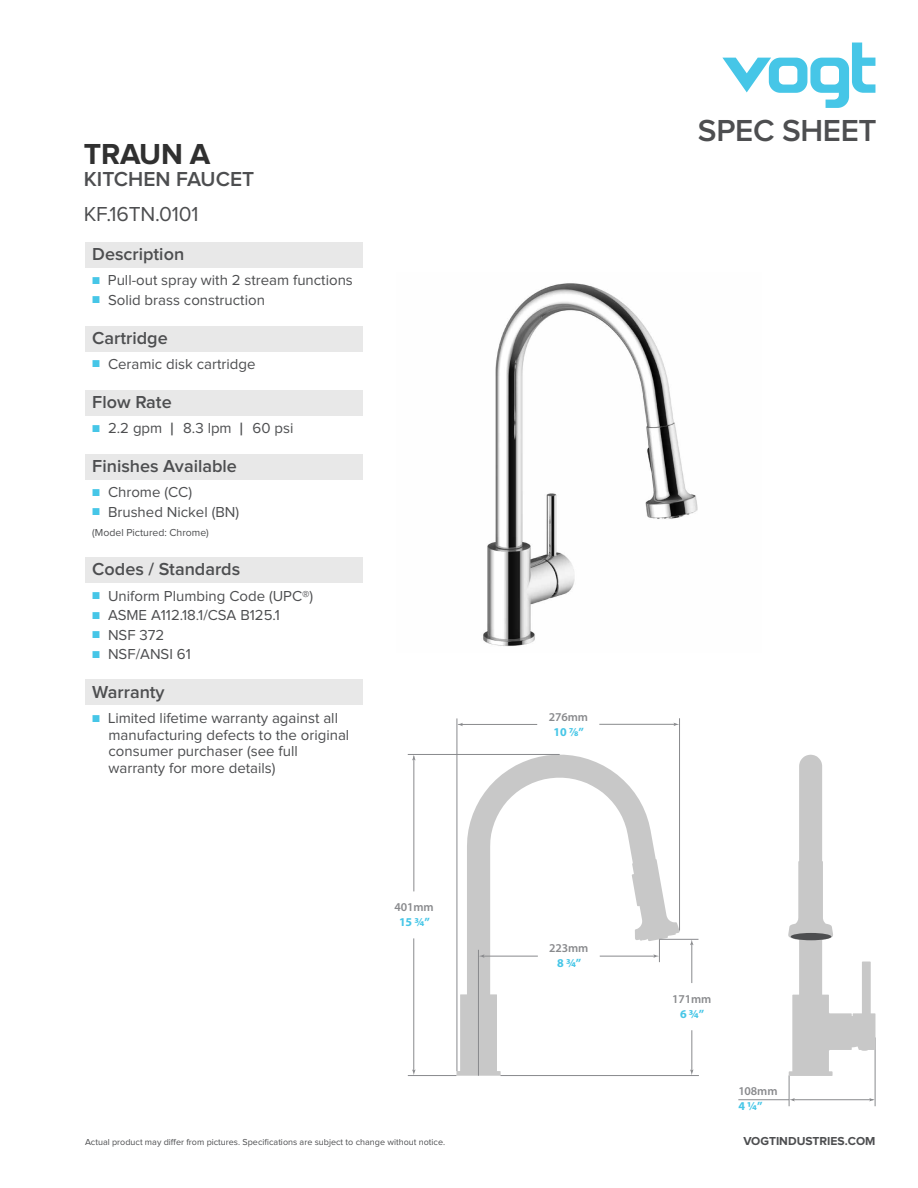
<style>
.page{position:relative;width:918px;height:1188px;background:#fff}
.page>*{position:absolute;margin:0;border:0;box-sizing:border-box;transform-origin:0 0}
.t1{font:600 31.5px "Proxima Nova";letter-spacing:-.01em;color:#4d4e50}
.t2{font:700 30px "Proxima Nova";letter-spacing:-.01em;color:#303030}
.t3{font:600 21px "Proxima Nova";color:#4d4e50}
.t4{font:21px "Proxima Nova";letter-spacing:-.01em;color:#4d4e50}
.t5{font:600 18px "Proxima Nova";color:#4d4e50}
.t6{font:15px/16.5px "Proxima Nova";color:#4d4e50}
.t7{font:600 12px "Myriad Pro";letter-spacing:-.01em;color:#898a8d}
.t8{font:700 12px "Myriad Pro";color:#46c6e7}
.t9{font:700 12px "Proxima Nova";color:#4d4e50}
.t10{font:10.5px "Proxima Nova";color:#4d4e50}
.t11{font:9px "Proxima Nova";color:#4d4e50}
.s1{font-size:12px;color:#46c6e7}
.s2{font-weight:600;font-size:18px}
</style>
<div class="page">
<img style="left:483px;top:283px;width:215px;height:364px">
<svg style="left:722px;top:43px;width:153px;height:65px"></svg>
<div style="left:85px;top:242px;width:278px;height:25px;background:#e8e8e8"></div>
<div style="left:85px;top:326px;width:278px;height:26px;background:#e8e8e8"></div>
<div style="left:85px;top:390px;width:278px;height:25px;background:#e8e8e8"></div>
<div style="left:85px;top:557px;width:278px;height:25px;background:#e8e8e8"></div>
<div style="left:85px;top:454px;width:278px;height:25px;background:#e8e8e8"></div>
<div style="left:85px;top:679px;width:278px;height:26px;background:#e8e8e8"></div>
<hr style="left:789px;top:1075px;width:1px;height:31px;background:#898a8d">
<hr style="left:875px;top:1037px;width:1px;height:69px;background:#898a8d">
<svg style="left:869px;top:1098px;width:6px;height:3px"></svg>
<hr style="left:738px;top:1099px;width:51px;height:1px;background:#898a8d">
<hr style="left:792px;top:1099px;width:81px;height:1px;background:#898a8d">
<svg style="left:457px;top:755px;width:223px;height:321px"></svg>
<hr style="left:408px;top:1075px;width:49px;height:1px;background:#898a8d">
<hr style="left:500px;top:1075px;width:199px;height:1px;background:#898a8d">
<hr style="left:414px;top:756px;width:1px;height:135px;background:#898a8d">
<hr style="left:457px;top:718px;width:1px;height:353px;background:#898a8d">
<hr style="left:659px;top:939px;width:39px;height:1px;background:#898a8d">
<hr style="left:679px;top:718px;width:1px;height:213px;background:#898a8d">
<hr style="left:692px;top:944px;width:1px;height:39px;background:#898a8d">
<hr style="left:408px;top:754px;width:152px;height:1px;background:#898a8d">
<hr style="left:458px;top:724px;width:79px;height:1px;background:#898a8d">
<hr style="left:478px;top:950px;width:1px;height:126px;background:#898a8d">
<svg style="left:653px;top:940px;width:7px;height:22px"></svg>
<hr style="left:600px;top:956px;width:56px;height:1px;background:#898a8d">
<svg style="left:479px;top:954px;width:6px;height:4px"></svg>
<svg style="left:690px;top:939px;width:4px;height:6px"></svg>
<svg style="left:690px;top:1069px;width:4px;height:6px"></svg>
<svg style="left:412px;top:1069px;width:4px;height:6px"></svg>
<svg style="left:412px;top:755px;width:4px;height:5px"></svg>
<hr style="left:414px;top:938px;width:1px;height:134px;background:#898a8d">
<hr style="left:483px;top:956px;width:55px;height:1px;background:#898a8d">
<hr style="left:599px;top:724px;width:77px;height:1px;background:#898a8d">
<hr style="left:692px;top:1030px;width:1px;height:42px;background:#898a8d">
<svg style="left:788px;top:755px;width:87px;height:321px"></svg>
<div style="left:791px;top:933px;width:40px;height:7px;background:#4d4e50;border-radius:50%"></div>
<h2 class="t2" style="left:84px;top:140px;width:128px">TRAUN A</h2>
<h3 class="t3" style="left:84px;top:170px;width:172px">KITCHEN FAUCET</h3>
<h3 class="t4" style="left:84px;top:204px;width:116px">KF.16TN.0101</h3>
<p class="t5" style="left:92px;top:246px;width:93px">Description</p>
<p class="t6" style="left:92px;top:273px;width:262px"><span class="s1">■</span> Pull-out spray with 2 stream functions</p>
<p class="t6" style="left:92px;top:292px;width:174px"><span class="s1">■</span> Solid brass construction</p>
<p class="t5" style="left:92px;top:329px;width:77px">Cartridge</p>
<p class="t6" style="left:92px;top:356px;width:165px"><span class="s1">■</span> Ceramic disk cartridge</p>
<p class="t5" style="left:92px;top:394px;width:81px">Flow Rate</p>
<p class="t6" style="left:92px;top:421px;width:203px"><span class="s1">■</span> 2.2 gpm <span class="s2">|</span> 8.3 lpm <span class="s2">|</span> 60 psi</p>
<p class="t5" style="left:92px;top:458px;width:146px">Finishes Available</p>
<p class="t6" style="left:92px;top:485px;width:101px"><span class="s1">■</span> Chrome (CC)</p>
<p class="t6" style="left:92px;top:504px;width:148px"><span class="s1">■</span> Brushed Nickel (BN)</p>
<p class="t10" style="left:92px;top:528px;width:118px">(Model Pictured: Chrome)</p>
<p class="t5" style="left:92px;top:561px;width:149px">Codes / Standards</p>
<p class="t6" style="left:92px;top:588px;width:223px"><span class="s1">■</span> Uniform Plumbing Code (UPC®)</p>
<p class="t6" style="left:92px;top:608px;width:189px"><span class="s1">■</span> ASME A112.18.1/CSA B125.1</p>
<p class="t6" style="left:92px;top:627px;width:74px"><span class="s1">■</span> NSF 372</p>
<p class="t6" style="left:92px;top:647px;width:100px"><span class="s1">■</span> NSF/ANSI 61</p>
<p class="t5" style="left:92px;top:684px;width:74px">Warranty</p>
<p class="t6" style="left:108px;top:711px;width:242px;text-indent:-16px"><span class="s1">■</span> Limited lifetime warranty against all manufacturing defects to the original consumer purchaser (see full warranty for more details)</p>
<p class="t7" style="left:394px;top:900px;width:41px">401mm</p>
<p class="t8" style="left:399px;top:914px;width:32px">15 3/4”</p>
<h1 class="t1" style="left:698px;top:116px;width:180px">SPEC SHEET</h1>
<p class="t7" style="left:549px;top:709px;width:41px">276mm</p>
<p class="t8" style="left:554px;top:724px;width:32px">10 7/8”</p>
<p class="t7" style="left:549px;top:941px;width:41px">223mm</p>
<p class="t8" style="left:557px;top:955px;width:26px">8 3/4”</p>
<p class="t7" style="left:672px;top:991px;width:41px">171mm</p>
<p class="t8" style="left:680px;top:1006px;width:26px">6 3/4”</p>
<p class="t7" style="left:738px;top:1084px;width:41px">108mm</p>
<p class="t8" style="left:738px;top:1099px;width:26px">4 ¼”</p>
<p class="t11" style="left:85px;top:1138px;width:362px">Actual product may differ from pictures. Specifications are subject to change without notice.</p>
<p class="t9" style="left:743px;top:1136px;width:134px">VOGTINDUSTRIES.COM</p>
</div>
